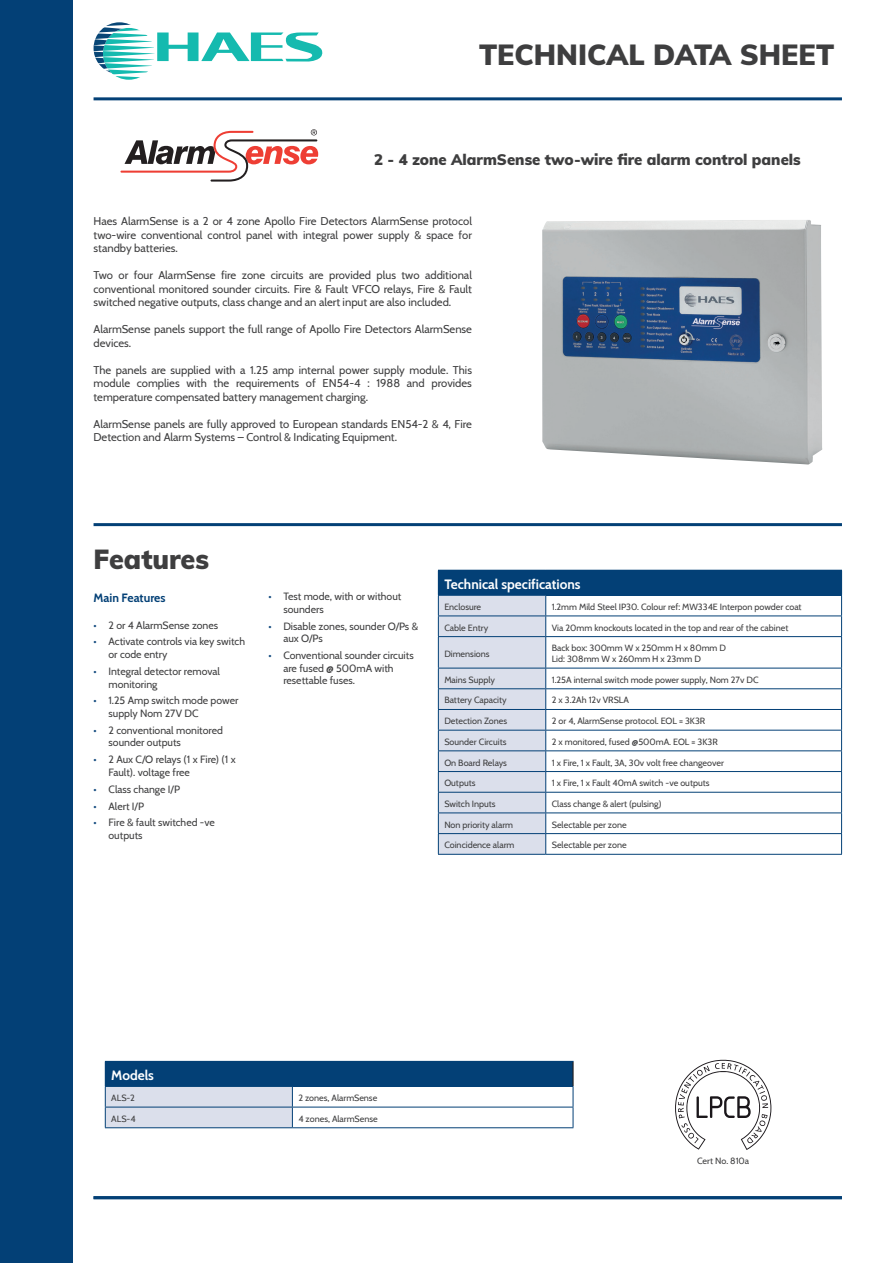
<style>
.page{position:relative;width:893px;height:1263px;background:#fff}
.page>*{position:absolute;margin:0;border:0;box-sizing:border-box;transform-origin:0 0}
.t1{font:900 28.5px "Muli";color:#3e3e3f}
.Header_2{font:900 27px "Muli";color:#3e3e3f}
.Product_Description{font:900 15px "Muli";color:#3e3e3f}
.Table_Header{font:700 13.5px "Cabin";color:#fff}
.Specification_Header{font:700 12px "Cabin";color:#034076}
.t2{font:11.25px/13.5px "Cabin";color:#3e3e3f;text-align:justify}
.t3{font:10.5px/12.6px "Cabin";color:#3e3e3f}
.Table_text{font:9px "Cabin";color:#3e3e3f}
.Approved_document{font:9px "Cabin";color:#3e3e3f}
.s1{color:#154c80}
</style>
<div class="page">
<div style="left:0;top:0;width:72px;height:1263px;background:#034076"></div>
<hr style="left:94px;top:97px;width:748px;height:3px;background:#034076">
<svg style="left:94px;top:22px;width:229px;height:58px"></svg>
<svg style="left:120px;top:129px;width:198px;height:53px"></svg>
<img style="left:542px;top:220px;width:281px;height:244px">
<hr style="left:94px;top:523px;width:748px;height:3px;background:#034076">
<hr style="left:94px;top:1196px;width:748px;height:3px;background:#034076">
<svg style="left:675px;top:1060px;width:96px;height:90px"></svg>
<div style="left:105px;top:1061px;width:468px;height:25px;background:#034076"></div>
<hr style="left:572px;top:1062px;width:2px;height:24px;background:#231f20">
<hr style="left:292px;top:1061px;width:282px;height:1px;background:#034076">
<hr style="left:292px;top:1086px;width:281px;height:1px;background:#034076">
<hr style="left:292px;top:1107px;width:281px;height:1px;background:#034076">
<svg style="left:105px;top:1086px;width:188px;height:41px;background:#ced5e4"></svg>
<svg style="left:573px;top:1087px;width:1px;height:40px"></svg>
<hr style="left:105px;top:1127px;width:187px;height:1px;background:#034076">
<hr style="left:292px;top:1127px;width:281px;height:1px;background:#034076">
<div style="left:438px;top:570px;width:404px;height:25px;background:#034076"></div>
<hr style="left:546px;top:595px;width:296px;height:1px;background:#034076">
<hr style="left:546px;top:615px;width:296px;height:1px;background:#034076">
<svg style="left:841px;top:596px;width:1px;height:40px"></svg>
<hr style="left:546px;top:636px;width:296px;height:1px;background:#034076">
<hr style="left:841px;top:637px;width:1px;height:31px;background:#034076">
<hr style="left:546px;top:668px;width:296px;height:1px;background:#034076">
<hr style="left:546px;top:688px;width:296px;height:1px;background:#034076">
<hr style="left:546px;top:709px;width:296px;height:1px;background:#034076">
<hr style="left:546px;top:730px;width:296px;height:1px;background:#034076">
<hr style="left:546px;top:750px;width:296px;height:1px;background:#034076">
<hr style="left:546px;top:771px;width:296px;height:1px;background:#034076">
<hr style="left:546px;top:792px;width:296px;height:1px;background:#034076">
<hr style="left:546px;top:812px;width:296px;height:1px;background:#034076">
<hr style="left:546px;top:833px;width:296px;height:1px;background:#034076">
<svg style="left:438px;top:595px;width:108px;height:259px;background:#c7d0e0"></svg>
<svg style="left:841px;top:668px;width:1px;height:186px"></svg>
<hr style="left:438px;top:854px;width:108px;height:1px;background:#034076">
<hr style="left:546px;top:854px;width:296px;height:1px;background:#034076">
<h1 class="t1" style="left:479px;top:34px;width:357px">TECHNICAL DATA SHEET</h1>
<p class="Product_Description" style="left:374px;top:148px;width:428px">2 - 4 zone AlarmSense two-wire fire alarm control panels</p>
<p class="t2" style="left:94px;top:214px;width:380px">Haes AlarmSense is a 2 or 4 zone Apollo Fire Detectors AlarmSense protocol two-wire conventional control panel with integral power supply &amp; space for standby batteries.</p>
<p class="t2" style="left:94px;top:268px;width:380px">Two or four AlarmSense fire zone circuits are provided plus two additional conventional monitored sounder circuits. Fire &amp; Fault VFCO relays, Fire &amp; Fault switched negative outputs, class change and an alert input are also included.</p>
<p class="t2" style="left:94px;top:322px;width:380px">AlarmSense panels support the full range of Apollo Fire Detectors AlarmSense devices.</p>
<p class="t2" style="left:94px;top:362px;width:380px">The panels are supplied with a 1.25 amp internal power supply module. This module complies with the requirements of EN54-4 : 1988 and provides temperature compensated battery management charging.</p>
<p class="t2" style="left:94px;top:416px;width:380px">AlarmSense panels are fully approved to European standards EN54-2 &amp; 4, Fire<br>Detection and Alarm Systems – Control &amp; Indicating Equipment.</p>
<p class="Header_2" style="left:94px;top:539px;width:117px">Features</p>
<p class="Specification_Header" style="left:94px;top:588px;width:73px">Main Features</p>
<p class="t3" style="left:94px;top:618px;width:126px"><span class="s1">•</span> 2 or 4 AlarmSense zones</p>
<p class="t3" style="left:109px;top:635px;width:138px;text-indent:-15px"><span class="s1">•</span> Activate controls via key switch or code entry</p>
<p class="t3" style="left:109px;top:664px;width:113px;text-indent:-15px"><span class="s1">•</span> Integral detector removal monitoring</p>
<p class="t3" style="left:109px;top:694px;width:131px;text-indent:-15px"><span class="s1">•</span> 1.25 Amp switch mode power supply Nom 27V DC</p>
<p class="t3" style="left:109px;top:723px;width:116px;text-indent:-15px"><span class="s1">•</span> 2 conventional monitored sounder outputs</p>
<p class="t3" style="left:109px;top:753px;width:129px;text-indent:-15px"><span class="s1">•</span> 2 Aux C/O relays (1 x Fire) (1 x<br>Fault). voltage free</p>
<p class="t3" style="left:94px;top:782px;width:88px"><span class="s1">•</span> Class change I/P</p>
<p class="t3" style="left:94px;top:799px;width:52px"><span class="s1">•</span> Alert I/P</p>
<p class="t3" style="left:109px;top:816px;width:108px;text-indent:-15px"><span class="s1">•</span> Fire &amp; fault switched -ve outputs</p>
<p class="t3" style="left:283px;top:589px;width:119px;text-indent:-15px"><span class="s1">•</span> Test mode, with or without sounders</p>
<p class="t3" style="left:283px;top:619px;width:136px;text-indent:-15px"><span class="s1">•</span> Disable zones, sounder O/Ps &amp; aux O/Ps</p>
<p class="t3" style="left:283px;top:648px;width:132px;text-indent:-15px"><span class="s1">•</span> Conventional sounder circuits are fused @ 500mA with resettable fuses.</p>
<p class="Table_Header" style="left:444px;top:574px;width:138px">Technical specifications</p>
<p class="Table_text" style="left:444px;top:600px;width:38px">Enclosure</p>
<p class="Table_text" style="left:552px;top:600px;width:251px">1.2mm Mild Steel IP30. Colour ref: MW334E Interpon powder coat</p>
<p class="Table_text" style="left:444px;top:620px;width:45px">Cable Entry</p>
<p class="Table_text" style="left:552px;top:620px;width:238px">Via 20mm knockouts located in the top and rear of the cabinet</p>
<p class="Table_text" style="left:444px;top:646px;width:47px">Dimensions</p>
<p class="Table_text" style="left:552px;top:641px;width:176px">Back box: 300mm W x 250mm H x 80mm D</p>
<p class="Table_text" style="left:552px;top:652px;width:151px">Lid: 308mm W x 260mm H x 23mm D</p>
<p class="Table_text" style="left:444px;top:672px;width:52px">Mains Supply</p>
<p class="Table_text" style="left:552px;top:672px;width:208px">1.25A internal switch mode power supply, Nom 27v DC</p>
<p class="Table_text" style="left:444px;top:693px;width:64px">Battery Capacity</p>
<p class="Table_text" style="left:552px;top:693px;width:79px">2 x 3.2Ah 12v VRSLA</p>
<p class="Table_text" style="left:444px;top:714px;width:64px">Detection Zones</p>
<p class="Table_text" style="left:552px;top:714px;width:155px">2 or 4, AlarmSense protocol. EOL = 3K3R</p>
<p class="Table_text" style="left:444px;top:735px;width:64px">Sounder Circuits</p>
<p class="Table_text" style="left:552px;top:735px;width:167px">2 x monitored, fused @500mA. EOL = 3K3R</p>
<p class="Table_text" style="left:444px;top:755px;width:64px">On Board Relays</p>
<p class="Table_text" style="left:552px;top:755px;width:174px">1 x Fire, 1 x Fault, 3A, 30v volt free changeover</p>
<p class="Table_text" style="left:444px;top:776px;width:33px">Outputs</p>
<p class="Table_text" style="left:552px;top:776px;width:159px">1 x Fire, 1 x Fault 40mA switch -ve outputs</p>
<p class="Table_text" style="left:444px;top:797px;width:53px">Switch Inputs</p>
<p class="Table_text" style="left:552px;top:797px;width:111px">Class change &amp; alert (pulsing)</p>
<p class="Table_text" style="left:444px;top:817px;width:70px">Non priority alarm</p>
<p class="Table_text" style="left:552px;top:817px;width:76px">Selectable per zone</p>
<p class="Table_text" style="left:444px;top:838px;width:72px">Coincidence alarm</p>
<p class="Table_text" style="left:552px;top:838px;width:76px">Selectable per zone</p>
<p class="Table_Header" style="left:111px;top:1065px;width:44px">Models</p>
<p class="Table_text" style="left:111px;top:1091px;width:25px">ALS-2</p>
<p class="Table_text" style="left:298px;top:1091px;width:80px">2 zones, AlarmSense</p>
<p class="Table_text" style="left:111px;top:1111px;width:26px">ALS-4</p>
<p class="Table_text" style="left:298px;top:1111px;width:81px">4 zones, AlarmSense</p>
<p class="Approved_document" style="left:697px;top:1154px;width:53px">Cert No. 810a</p>
</div>
